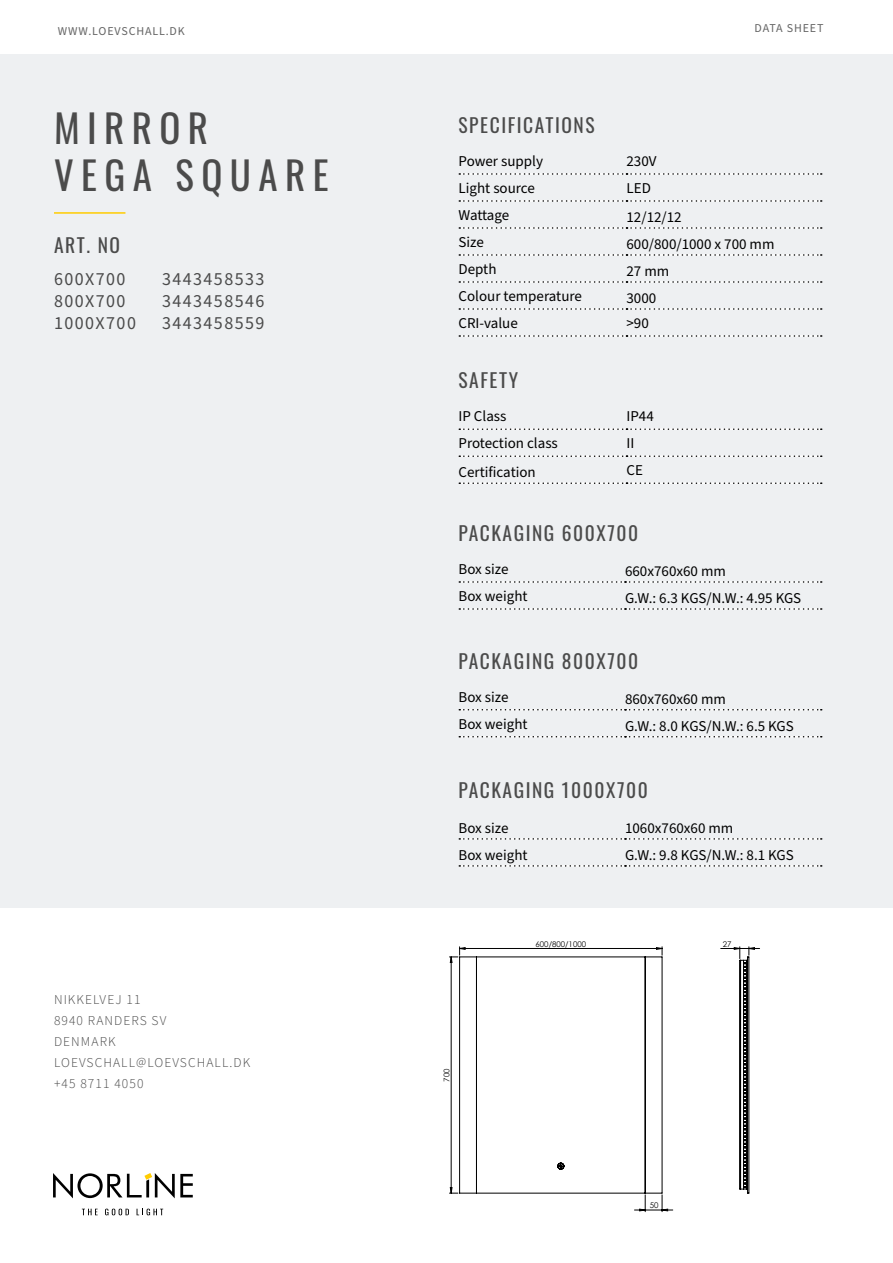
<style>
.page{position:relative;width:893px;height:1263px;background:#fff}
.page>*{position:absolute;margin:0;border:0;box-sizing:border-box;transform-origin:0 0}
.t1{font:39px/46.8px "Oswald";letter-spacing:.19em;color:#4b4b4b}
.t2{font:19.5px "Oswald";letter-spacing:.08em;color:#4b4b4b}
.t3{font:18px "Source Sans Pro";letter-spacing:.08em;color:#4b4b4b}
.t4{font:15px "Source Sans Pro";color:#000}
.t5{font:300 13.5px/21px "Source Sans Pro";letter-spacing:.08em;color:#4b4b4b}
.t6{font:12px "Source Sans Pro";letter-spacing:.07em;color:#656565}
.t7{font:7.8px "Century Gothic";color:#000}
</style>
<div class="page">
<div style="left:1px;top:54px;width:892px;height:854px;background:#eef0f2"></div>
<svg style="left:82px;top:1209px;width:16px;height:6px"></svg>
<svg style="left:105px;top:1208px;width:24px;height:7px"></svg>
<svg style="left:137px;top:1208px;width:26px;height:7px"></svg>
<svg style="left:53px;top:1173px;width:140px;height:25px"></svg>
<hr style="left:54px;top:212px;width:71px;height:2px;background:#fc0">
<svg style="left:459px;top:173px;width:363px;height:2px"></svg>
<svg style="left:459px;top:200px;width:363px;height:2px"></svg>
<svg style="left:459px;top:227px;width:363px;height:2px"></svg>
<svg style="left:459px;top:254px;width:363px;height:2px"></svg>
<svg style="left:459px;top:281px;width:363px;height:2px"></svg>
<svg style="left:459px;top:308px;width:363px;height:2px"></svg>
<svg style="left:459px;top:335px;width:363px;height:2px"></svg>
<svg style="left:459px;top:428px;width:363px;height:2px"></svg>
<svg style="left:459px;top:455px;width:363px;height:2px"></svg>
<svg style="left:459px;top:482px;width:363px;height:2px"></svg>
<svg style="left:459px;top:581px;width:363px;height:2px"></svg>
<svg style="left:459px;top:608px;width:363px;height:2px"></svg>
<svg style="left:459px;top:709px;width:363px;height:1px"></svg>
<svg style="left:459px;top:736px;width:363px;height:1px"></svg>
<svg style="left:459px;top:838px;width:363px;height:2px"></svg>
<svg style="left:459px;top:865px;width:363px;height:2px"></svg>
<svg style="left:639px;top:1208px;width:34px;height:4px"></svg>
<svg style="left:460px;top:948px;width:208px;height:263px"></svg>
<svg style="left:449px;top:947px;width:11px;height:247px"></svg>
<svg style="left:459px;top:956px;width:203px;height:237px"></svg>
<svg style="left:721px;top:947px;width:39px;height:246px"></svg>
<p class="t6" style="left:58px;top:23px;width:128px">WWW.LOEVSCHALL.DK</p>
<p class="t6" style="left:754px;top:20px;width:70px">DATA SHEET</p>
<h1 class="t1" style="left:54px;top:101px;width:276px">MIRROR<br>VEGA SQUARE</h1>
<h2 class="t2" style="left:54px;top:227px;width:68px">ART. NO</h2>
<p class="t3" style="left:54px;top:267px;width:73px">600X700</p>
<p class="t3" style="left:162px;top:267px;width:104px">3443458533</p>
<p class="t3" style="left:54px;top:289px;width:73px">800X700</p>
<p class="t3" style="left:162px;top:289px;width:104px">3443458546</p>
<p class="t3" style="left:54px;top:311px;width:83px">1000X700</p>
<p class="t3" style="left:162px;top:311px;width:104px">3443458559</p>
<p class="t5" style="left:54px;top:989px;width:198px">NIKKELVEJ 11<br>8940 RANDERS SV<br>DENMARK<br>LOEVSCHALL@LOEVSCHALL.DK +45 8711 4050</p>
<h2 class="t2" style="left:458px;top:107px;width:138px">SPECIFICATIONS</h2>
<p class="t4" style="left:458px;top:151px;width:86px">Power supply</p>
<p class="t4" style="left:626px;top:151px;width:32px">230V</p>
<p class="t4" style="left:458px;top:178px;width:78px">Light source</p>
<p class="t4" style="left:626px;top:178px;width:26px">LED</p>
<p class="t4" style="left:458px;top:205px;width:52px">Wattage</p>
<p class="t4" style="left:626px;top:207px;width:57px">12/12/12</p>
<p class="t4" style="left:458px;top:232px;width:27px">Size</p>
<p class="t4" style="left:626px;top:234px;width:149px">600/800/1000 x 700 mm</p>
<p class="t4" style="left:458px;top:259px;width:39px">Depth</p>
<p class="t4" style="left:626px;top:261px;width:44px">27 mm</p>
<p class="t4" style="left:458px;top:286px;width:125px">Colour temperature</p>
<p class="t4" style="left:626px;top:288px;width:31px">3000</p>
<p class="t4" style="left:458px;top:313px;width:61px">CRI-value</p>
<p class="t4" style="left:626px;top:313px;width:24px">&gt;90</p>
<h2 class="t2" style="left:458px;top:363px;width:61px">SAFETY</h2>
<p class="t4" style="left:458px;top:406px;width:49px">IP Class</p>
<p class="t4" style="left:626px;top:406px;width:29px">IP44</p>
<p class="t4" style="left:458px;top:433px;width:101px">Protection class</p>
<p class="t4" style="left:626px;top:433px;width:9px">II</p>
<p class="t4" style="left:458px;top:462px;width:79px">Certification</p>
<p class="t4" style="left:626px;top:460px;width:18px">CE</p>
<h2 class="t2" style="left:458px;top:515px;width:181px">PACKAGING 600X700</h2>
<p class="t4" style="left:458px;top:559px;width:52px">Box size</p>
<p class="t4" style="left:625px;top:561px;width:102px">660x760x60 mm</p>
<p class="t4" style="left:458px;top:586px;width:71px">Box weight</p>
<p class="t4" style="left:625px;top:588px;width:178px">G.W.: 6.3 KGS/N.W.: 4.95 KGS</p>
<h2 class="t2" style="left:458px;top:643px;width:181px">PACKAGING 800X700</h2>
<p class="t4" style="left:458px;top:686px;width:52px">Box size</p>
<p class="t4" style="left:625px;top:688px;width:102px">860x760x60 mm</p>
<p class="t4" style="left:458px;top:714px;width:71px">Box weight</p>
<p class="t4" style="left:625px;top:716px;width:170px">G.W.: 8.0 KGS/N.W.: 6.5 KGS</p>
<h2 class="t2" style="left:458px;top:772px;width:191px">PACKAGING 1000X700</h2>
<p class="t4" style="left:458px;top:818px;width:52px">Box size</p>
<p class="t4" style="left:625px;top:818px;width:110px">1060x760x60 mm</p>
<p class="t4" style="left:458px;top:845px;width:71px">Box weight</p>
<p class="t4" style="left:625px;top:845px;width:170px">G.W.: 9.8 KGS/N.W.: 8.1 KGS</p>
<p class="t7" style="left:536px;top:938px;width:52px">600/800/1000</p>
<p class="t7" style="left:723px;top:938px;width:10px">27</p>
<p class="t7" style="left:441px;top:1081px;width:15px;rotate:-90deg">700</p>
<p class="t7" style="left:650px;top:1200px;width:10px">50</p>
</div>
